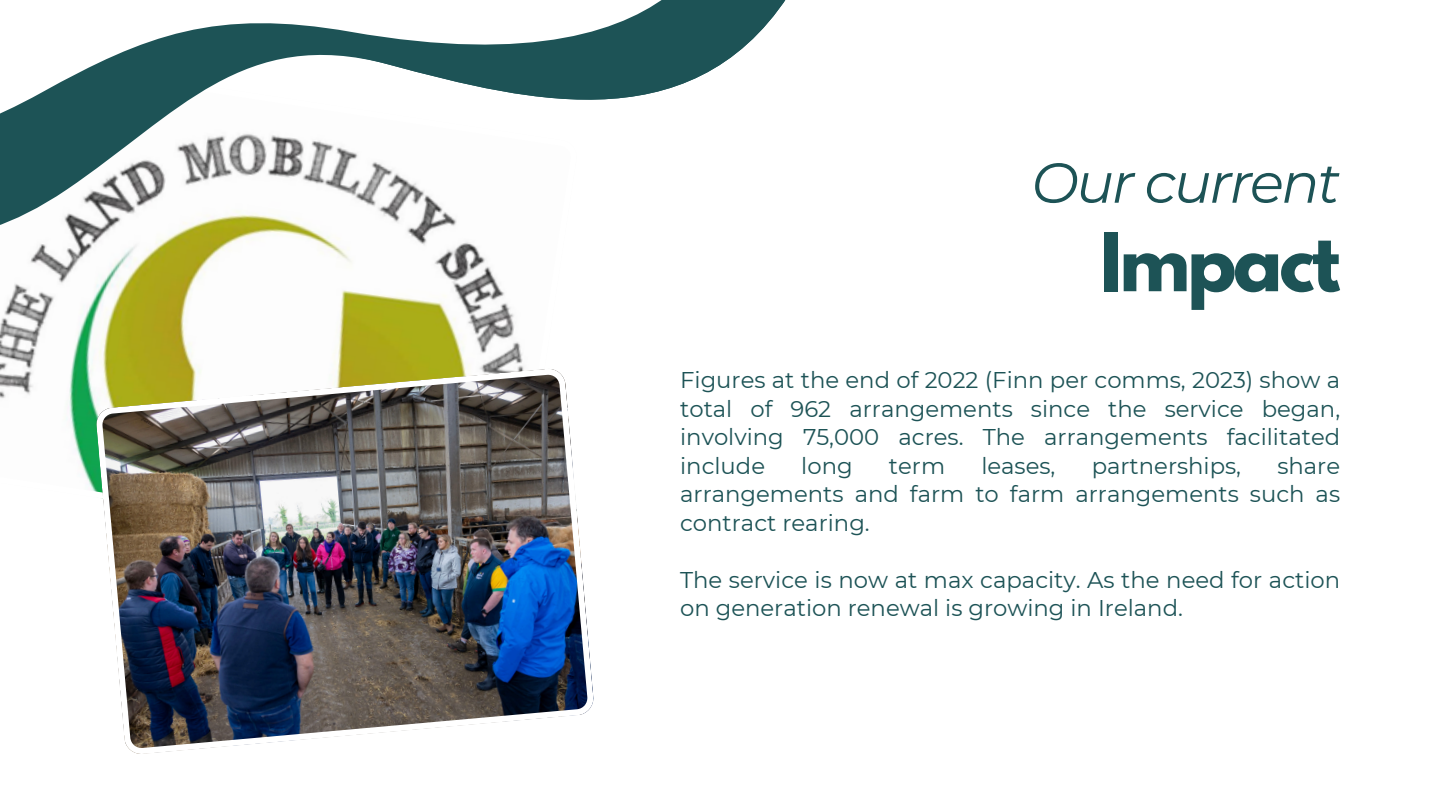
<style>
.page{position:relative;width:1440px;height:810px;background:#fff}
.page>*{position:absolute;margin:0;border:0;box-sizing:border-box;transform-origin:0 0}
.t1{font:700 71.9px "League Spartan";letter-spacing:-.04em;color:#1d5356}
.t2{font:italic 56.2px "Montserrat";letter-spacing:-.04em;color:#1d5356}
.t3{font:22.8px/28.5px "Montserrat";color:#1d5356;text-align:justify}
</style>
<div class="page">
<svg style="left:0;top:269px;width:524px;height:223px"></svg>
<img style="left:96px;top:368px;width:498px;height:386px">
<svg style="left:0;top:218px;width:491px;height:51px"></svg>
<svg style="left:0;top:0;width:786px;height:218px"></svg>
<svg style="left:0;top:0;width:742px;height:162px"></svg>
<p class="t2" style="left:1032px;top:148px;width:310px">Our current</p>
<h1 class="t1" style="left:1100px;top:227px;width:241px">Impact</h1>
<p class="t3" style="left:680px;top:366px;width:661px">Figures at the end of 2022 (Finn per comms, 2023) show a total of 962 arrangements since the service began, involving 75,000 acres. The arrangements facilitated include</p>
<p class="t3" style="left:680px;top:451px;width:661px;text-indent:597px">share arrangements and farm to farm arrangements such as contract rearing.</p>
<p class="t3" style="left:680px;top:565px;width:661px">The service is now at max capacity. As the need for action on generation renewal is growing in Ireland.</p>
<p class="t3" style="left:801px;top:451px;width:53px">long</p>
<p class="t3" style="left:889px;top:451px;width:58px">term</p>
<p class="t3" style="left:981px;top:451px;width:76px">leases,</p>
<p class="t3" style="left:1092px;top:451px;width:151px">partnerships,</p>
</div>
